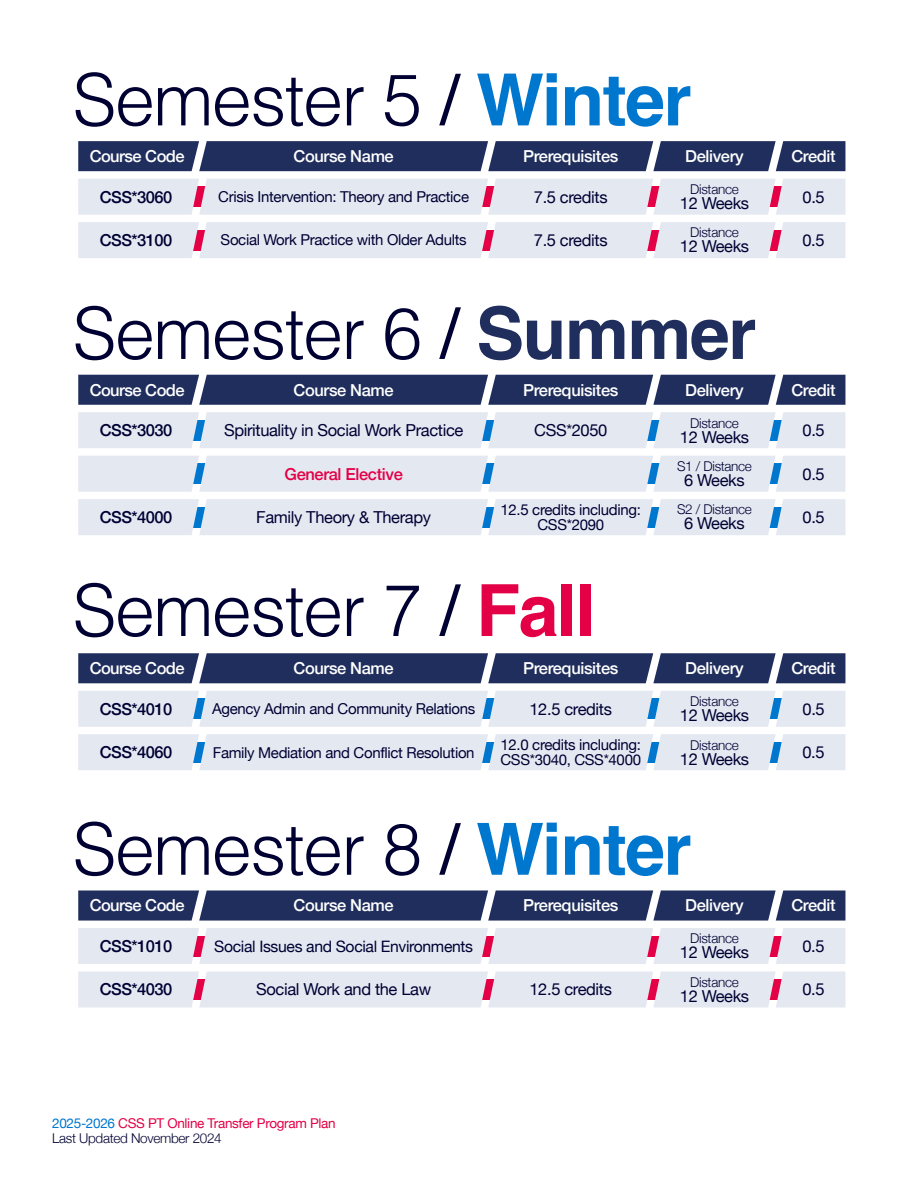
<style>
.page{position:relative;width:918px;height:1188px;background:#fff}
.page>*{position:absolute;margin:0;border:0;box-sizing:border-box;transform-origin:0 0}
.t1{font:300 72px "Helvetica";letter-spacing:-.02em;color:#003}
.t2{font:16.5px "Helvetica Neue";letter-spacing:-.02em;color:#003}
.t3{font:500 16.5px "Helvetica Neue";letter-spacing:-.02em;color:#fff}
.t4{font:500 16.5px "Helvetica Neue";letter-spacing:-.03em;color:#003}
.t5{font:500 16.5px "Helvetica Neue";letter-spacing:-.02em;color:#e40046}
.t6{font:15.75px "Helvetica Neue";letter-spacing:-.02em;color:#003}
.t7{font:15px/15px "Helvetica Neue";letter-spacing:-.02em;color:#003;text-align:center}
.t8{font:300 13.5px "Helvetica Neue";letter-spacing:-.02em;color:#003}
.t9{font:13.5px/15px "Helvetica Neue";letter-spacing:-.02em;color:#e40046}
.s1{font-weight:400}
.s2{font-weight:700;color:#0077cf}
.s3{font-weight:700;color:#1f2e5c}
.s4{font-weight:700;color:#e40046}
.s5{color:#0077cf}
.s6{font-weight:300;color:#003}
</style>
<div class="page">
<svg style="left:78px;top:141px;width:767px;height:30px;background:#283763"></svg>
<div style="left:78px;top:179px;width:767px;height:36px;background:#e4e9f1"></div>
<div style="left:78px;top:222px;width:767px;height:36px;background:#e4e9f1"></div>
<svg style="left:78px;top:375px;width:767px;height:30px;background:#293763"></svg>
<div style="left:78px;top:412px;width:767px;height:36px;background:#e4e9f1"></div>
<div style="left:78px;top:456px;width:767px;height:36px;background:#e4e9f1"></div>
<div style="left:78px;top:499px;width:767px;height:36px;background:#e4e9f1"></div>
<svg style="left:78px;top:653px;width:767px;height:30px;background:#293863"></svg>
<div style="left:78px;top:691px;width:767px;height:36px;background:#e4e9f1"></div>
<div style="left:78px;top:734px;width:767px;height:36px;background:#e4e9f1"></div>
<svg style="left:78px;top:890px;width:767px;height:31px;background:#2e3c67"></svg>
<div style="left:78px;top:928px;width:767px;height:36px;background:#e4e9f1"></div>
<svg style="left:78px;top:971px;width:767px;height:37px;background:#e5e4ed"></svg>
<h1 class="t1" style="left:73px;top:39px;width:620px">Semester 5 <span class="s1">/</span> <span class="s2">Winter</span></h1>
<p class="t3" style="left:90px;top:143px;width:96px">Course Code</p>
<p class="t3" style="left:294px;top:143px;width:102px">Course Name</p>
<p class="t3" style="left:523px;top:143px;width:97px">Prerequisites</p>
<p class="t3" style="left:685px;top:143px;width:60px">Delivery</p>
<p class="t3" style="left:791px;top:143px;width:46px">Credit</p>
<p class="t4" style="left:100px;top:183px;width:74px">CSS*3060</p>
<p class="t8" style="left:690px;top:178px;width:50px">Distance</p>
<p class="t2" style="left:680px;top:191px;width:71px">12 Weeks</p>
<p class="t7" style="left:218px;top:190px;width:252px">Crisis Intervention: Theory and Practice</p>
<p class="t2" style="left:534px;top:185px;width:75px">7.5 credits</p>
<p class="t2" style="left:803px;top:185px;width:24px">0.5</p>
<p class="t8" style="left:690px;top:222px;width:50px">Distance</p>
<p class="t2" style="left:680px;top:235px;width:71px">12 Weeks</p>
<p class="t4" style="left:100px;top:227px;width:74px">CSS*3100</p>
<p class="t7" style="left:221px;top:234px;width:248px">Social Work Practice with Older Adults</p>
<p class="t2" style="left:803px;top:228px;width:24px">0.5</p>
<p class="t2" style="left:534px;top:228px;width:75px">7.5 credits</p>
<h1 class="t1" style="left:73px;top:272px;width:685px">Semester 6 <span class="s1">/</span> <span class="s3">Summer</span></h1>
<p class="t3" style="left:90px;top:376px;width:96px">Course Code</p>
<p class="t3" style="left:294px;top:376px;width:102px">Course Name</p>
<p class="t3" style="left:523px;top:376px;width:97px">Prerequisites</p>
<p class="t3" style="left:685px;top:376px;width:60px">Delivery</p>
<p class="t3" style="left:791px;top:376px;width:46px">Credit</p>
<p class="t4" style="left:100px;top:417px;width:74px">CSS*3030</p>
<p class="t8" style="left:690px;top:412px;width:50px">Distance</p>
<p class="t2" style="left:680px;top:425px;width:71px">12 Weeks</p>
<p class="t2" style="left:224px;top:418px;width:241px">Spirituality in Social Work Practice</p>
<p class="t2" style="left:534px;top:418px;width:75px">CSS*2050</p>
<p class="t2" style="left:803px;top:418px;width:24px">0.5</p>
<p class="t8" style="left:677px;top:455px;width:76px">S1 / Distance</p>
<p class="t2" style="left:684px;top:468px;width:62px">6 Weeks</p>
<p class="t5" style="left:285px;top:460px;width:120px">General Elective</p>
<p class="t2" style="left:803px;top:462px;width:24px">0.5</p>
<p class="t7" style="left:501px;top:503px;width:142px">12.5 credits including:<br>CSS*2090</p>
<p class="t8" style="left:677px;top:499px;width:76px">S2 / Distance</p>
<p class="t2" style="left:684px;top:512px;width:62px">6 Weeks</p>
<p class="t4" style="left:100px;top:504px;width:74px">CSS*4000</p>
<p class="t2" style="left:803px;top:505px;width:24px">0.5</p>
<p class="t2" style="left:256px;top:505px;width:176px">Family Theory &amp; Therapy</p>
<h1 class="t1" style="left:73px;top:549px;width:524px">Semester 7 <span class="s1">/</span> <span class="s4">Fall</span></h1>
<p class="t3" style="left:90px;top:654px;width:96px">Course Code</p>
<p class="t3" style="left:294px;top:654px;width:102px">Course Name</p>
<p class="t3" style="left:523px;top:654px;width:97px">Prerequisites</p>
<p class="t3" style="left:685px;top:654px;width:60px">Delivery</p>
<p class="t3" style="left:791px;top:654px;width:46px">Credit</p>
<p class="t4" style="left:100px;top:696px;width:74px">CSS*4010</p>
<p class="t8" style="left:690px;top:690px;width:50px">Distance</p>
<p class="t2" style="left:680px;top:703px;width:71px">12 Weeks</p>
<p class="t7" style="left:212px;top:702px;width:265px">Agency Admin and Community Relations</p>
<p class="t2" style="left:529px;top:697px;width:84px">12.5 credits</p>
<p class="t2" style="left:803px;top:697px;width:24px">0.5</p>
<p class="t7" style="left:500px;top:738px;width:142px;text-align:left">12.0 credits including:<br>CSS*3040, CSS*4000</p>
<p class="t8" style="left:690px;top:734px;width:50px">Distance</p>
<p class="t2" style="left:680px;top:747px;width:71px">12 Weeks</p>
<p class="t4" style="left:100px;top:739px;width:74px">CSS*4060</p>
<p class="t7" style="left:213px;top:746px;width:263px">Family Mediation and Conflict Resolution</p>
<p class="t2" style="left:803px;top:740px;width:24px">0.5</p>
<h1 class="t1" style="left:73px;top:788px;width:620px">Semester 8 <span class="s1">/</span> <span class="s2">Winter</span></h1>
<p class="t3" style="left:90px;top:892px;width:96px">Course Code</p>
<p class="t3" style="left:294px;top:892px;width:102px">Course Name</p>
<p class="t3" style="left:685px;top:892px;width:60px">Delivery</p>
<p class="t3" style="left:791px;top:892px;width:46px">Credit</p>
<p class="t3" style="left:523px;top:892px;width:97px">Prerequisites</p>
<p class="t4" style="left:100px;top:933px;width:74px">CSS*1010</p>
<p class="t6" style="left:214px;top:935px;width:260px">Social Issues and Social Environments</p>
<p class="t8" style="left:690px;top:928px;width:50px">Distance</p>
<p class="t2" style="left:680px;top:941px;width:71px">12 Weeks</p>
<p class="t2" style="left:803px;top:934px;width:24px">0.5</p>
<p class="t8" style="left:690px;top:971px;width:50px">Distance</p>
<p class="t2" style="left:680px;top:984px;width:71px">12 Weeks</p>
<p class="t4" style="left:100px;top:976px;width:74px">CSS*4030</p>
<p class="t2" style="left:256px;top:978px;width:177px">Social Work and the Law</p>
<p class="t2" style="left:803px;top:978px;width:24px">0.5</p>
<p class="t2" style="left:529px;top:978px;width:84px">12.5 credits</p>
<p class="t9" style="left:52px;top:1117px;width:285px"><span class="s5">2025-2026</span> CSS PT Online Transfer Program Plan<br><span class="s6">Last Updated November 2024</span></p>
</div>
